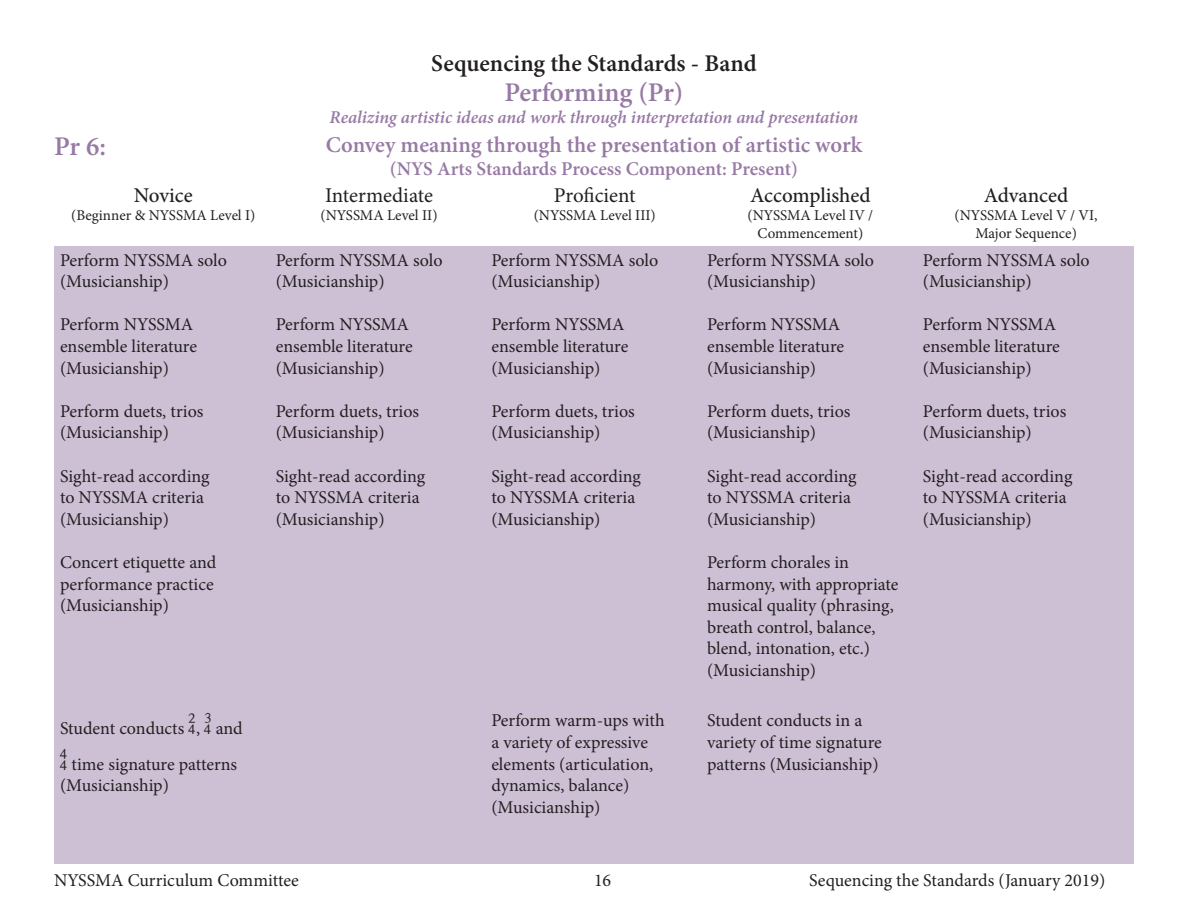
<style>
.page{position:relative;width:1188px;height:918px;background:#fff}
.page>*{position:absolute;margin:0;border:0;box-sizing:border-box;transform-origin:0 0}
.t1{font:600 27px "Minion Pro";letter-spacing:-.01em;color:#9779a5}
.t2{font:600 24px "Minion Pro";color:#231f20}
.t3{font:600 22.5px "Minion Pro";color:#9779a5}
.t4{font:500 21px "Minion Pro";letter-spacing:-.005em;color:#231f20}
.t5{font:21px "Minion Pro";letter-spacing:-.005em;color:#231f20}
.t6{font:600 19.5px "Minion Pro";letter-spacing:-.005em;color:#9779a5}
.t7{font:18px/21.6px "Minion Pro";color:#231f20}
.t8{font:italic 600 18px "Minion Pro";letter-spacing:-.005em;color:#9779a5}
.t9{font:15px "Minion Pro";color:#231f20}
.s1{font-family:"Musi Sync";font-size:30px}
</style>
<div class="page">
<div style="left:54px;top:247px;width:1080px;height:617px;background:#cdc0d5"></div>
<p class="t1" style="left:54px;top:128px;width:54px">Pr 6:</p>
<p class="t2" style="left:431px;top:47px;width:327px">Sequencing the Standards - Band</p>
<p class="t1" style="left:505px;top:74px;width:180px">Performing (Pr)</p>
<p class="t8" style="left:330px;top:104px;width:530px">Realizing artistic ideas and work through interpretation and presentation</p>
<p class="t3" style="left:326px;top:129px;width:538px">Convey meaning through the presentation of artistic work</p>
<p class="t6" style="left:390px;top:155px;width:410px">(NYS Arts Standards Process Component: Present)</p>
<p class="t4" style="left:134px;top:181px;width:60px">Novice</p>
<p class="t9" style="left:71px;top:205px;width:186px">(Beginner &amp; NYSSMA Level I)</p>
<p class="t5" style="left:325px;top:181px;width:109px">Intermediate</p>
<p class="t9" style="left:321px;top:205px;width:119px">(NYSSMA Level II)</p>
<p class="t5" style="left:554px;top:181px;width:83px">Proficient</p>
<p class="t9" style="left:534px;top:205px;width:124px">(NYSSMA Level III)</p>
<p class="t4" style="left:750px;top:181px;width:122px">Accomplished</p>
<p class="t9" style="left:748px;top:205px;width:127px">(NYSSMA Level IV /</p>
<p class="t9" style="left:758px;top:223px;width:107px">Commencement)</p>
<p class="t4" style="left:984px;top:181px;width:86px">Advanced</p>
<p class="t9" style="left:955px;top:205px;width:145px">(NYSSMA Level V / VI,</p>
<p class="t9" style="left:975px;top:223px;width:103px">Major Sequence)</p>
<p class="t7" style="left:60px;top:249px;width:168px">Perform NYSSMA solo (Musicianship)</p>
<p class="t7" style="left:60px;top:314px;width:139px">Perform NYSSMA ensemble literature (Musicianship)</p>
<p class="t7" style="left:60px;top:400px;width:145px">Perform duets, trios (Musicianship)</p>
<p class="t7" style="left:60px;top:465px;width:151px">Sight-read according to NYSSMA criteria (Musicianship)</p>
<p class="t7" style="left:60px;top:552px;width:158px">Concert etiquette and performance practice (Musicianship)</p>
<p class="t7" style="left:276px;top:249px;width:168px">Perform NYSSMA solo (Musicianship)</p>
<p class="t7" style="left:276px;top:314px;width:139px">Perform NYSSMA ensemble literature (Musicianship)</p>
<p class="t7" style="left:276px;top:400px;width:145px">Perform duets, trios (Musicianship)</p>
<p class="t7" style="left:276px;top:465px;width:151px">Sight-read according to NYSSMA criteria (Musicianship)</p>
<p class="t7" style="left:60px;top:710px;width:184px;line-height:36px">Student conducts <span class="s1">@</span>, <span class="s1">#</span> and <span class="s1">$</span> time signature patterns</p>
<p class="t7" style="left:60px;top:775px;width:110px">(Musicianship)</p>
<p class="t7" style="left:491px;top:249px;width:168px">Perform NYSSMA solo (Musicianship)</p>
<p class="t7" style="left:491px;top:314px;width:139px">Perform NYSSMA ensemble literature (Musicianship)</p>
<p class="t7" style="left:491px;top:400px;width:145px">Perform duets, trios (Musicianship)</p>
<p class="t7" style="left:491px;top:465px;width:151px">Sight-read according to NYSSMA criteria (Musicianship)</p>
<p class="t7" style="left:491px;top:710px;width:175px">Perform warm-ups with a variety of expressive elements (articulation, dynamics, balance) (Musicianship)</p>
<p class="t7" style="left:707px;top:249px;width:168px">Perform NYSSMA solo (Musicianship)</p>
<p class="t7" style="left:707px;top:314px;width:139px">Perform NYSSMA ensemble literature (Musicianship)</p>
<p class="t7" style="left:707px;top:400px;width:145px">Perform duets, trios (Musicianship)</p>
<p class="t7" style="left:707px;top:465px;width:151px">Sight-read according to NYSSMA criteria (Musicianship)</p>
<p class="t7" style="left:707px;top:552px;width:193px">Perform chorales in harmony, with appropriate musical quality (phrasing, breath control, balance, blend, intonation, etc.) (Musicianship)</p>
<p class="t7" style="left:707px;top:710px;width:176px">Student conducts in a variety of time signature patterns (Musicianship)</p>
<p class="t7" style="left:923px;top:249px;width:168px">Perform NYSSMA solo (Musicianship)</p>
<p class="t7" style="left:923px;top:314px;width:139px">Perform NYSSMA ensemble literature (Musicianship)</p>
<p class="t7" style="left:923px;top:400px;width:145px">Perform duets, trios (Musicianship)</p>
<p class="t7" style="left:923px;top:465px;width:151px">Sight-read according to NYSSMA criteria (Musicianship)</p>
<p class="t7" style="left:54px;top:870px;width:246px">NYSSMA Curriculum Committee</p>
<p class="t7" style="left:594px;top:870px;width:19px">16</p>
<p class="t7" style="left:809px;top:870px;width:298px">Sequencing the Standards (January 2019)</p>
</div>
